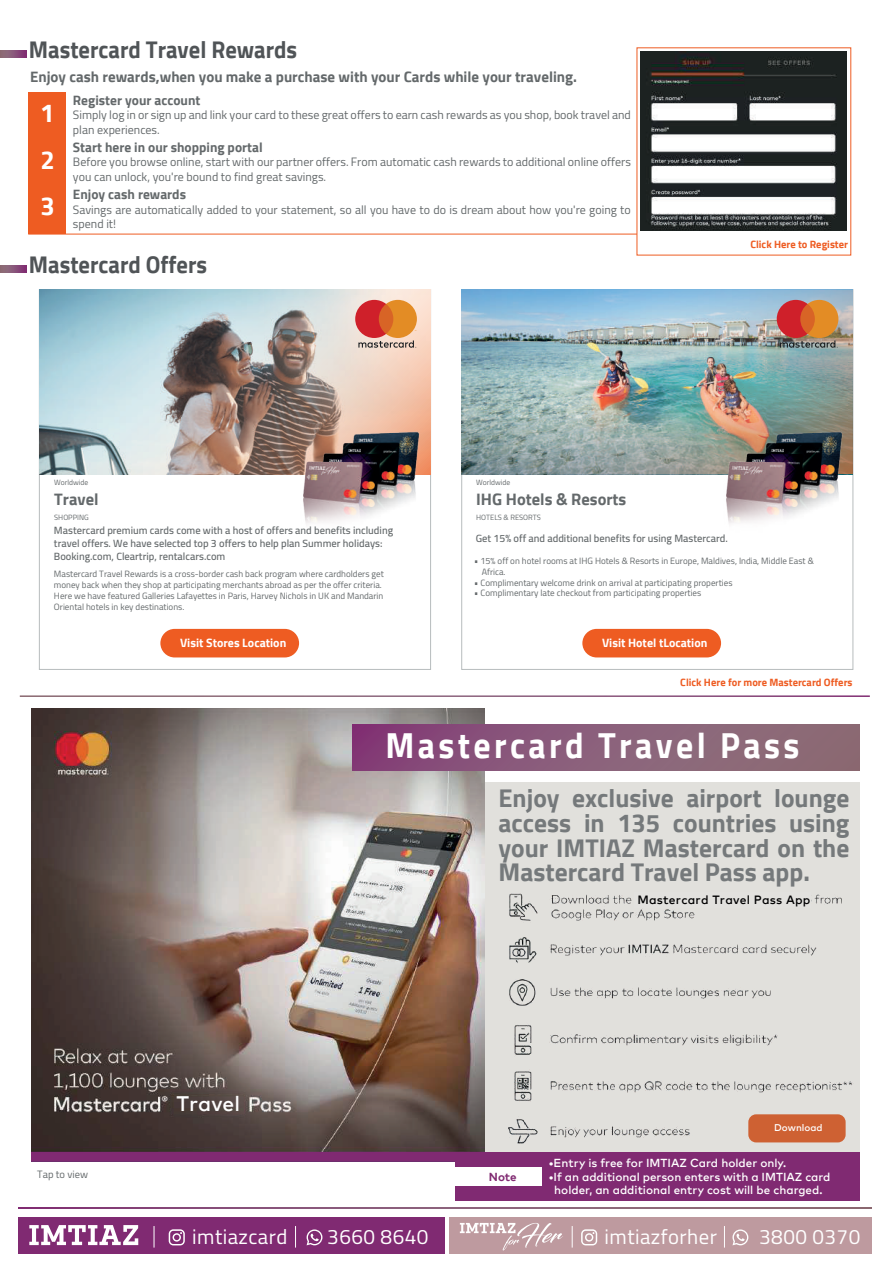
<style>
.page{position:relative;width:893px;height:1263px;background:#fff}
.page>*{position:absolute;margin:0;border:0;box-sizing:border-box;transform-origin:0 0}
.t1{font:700 36px "Cairo";letter-spacing:.1em;color:#fff;scale:.94 1}
.t2{font:700 25.5px/24.6px "Cairo";color:#75797b;text-align:justify}
.t3{font:700 25.5px/46.5px "Cairo";color:#fff;text-align:justify}
.t4{font:700 24px "Cairo";color:#505457;scale:.94 1}
.t5{font:500 21px "Mark Offc For MC";color:#fff}
.t6{font:20.7px "Cairo";letter-spacing:.02em;color:#fff}
.t7{font:700 16.5px "Cairo";color:#64696b}
.t8{font:700 15px "Cairo";color:#64696b}
.t9{font:700 13.5px "Cairo";color:#64696b}
.t10{font:12px/14.4px "Cairo";color:#64696b}
.t11{font:700 12px "Cairo";color:#fff}
.t12{font:500 12px "Mark Offc For MC";letter-spacing:.02em;color:#000001}
.t13{font:500 11.55px/14px "Mark Offc For MC";color:#fff;text-align:center}
.t14{font:700 11.55px "Mark Offc For MC";color:#812b72}
.t15{font:600 10.5px/12.6px "Cairo";color:#64696b}
.t16{font:700 10.5px "Cairo";color:#ee5c22}
.t17{font:10.5px "Cairo";color:#64696b}
.t18{font:500 9.75px "Mark Offc For MC";color:#fff}
.t19{font:9px/10.8px "Cairo";color:#64696b}
.t20{font:7.5px "Cairo";color:#64696b}
</style>
<div class="page">
<div style="left:28px;top:93px;width:37px;height:141px;background:#ee5c22"></div>
<img style="left:39px;top:290px;width:391px;height:184px">
<img style="left:462px;top:290px;width:26px;height:184px">
<img style="left:488px;top:290px;width:365px;height:184px">
<div style="left:18px;top:1217px;width:426px;height:36px;background:#802a72"></div>
<div style="left:449px;top:1217px;width:422px;height:36px;background:#be9a9f"></div>
<svg style="left:460px;top:1223px;width:103px;height:27px"></svg>
<svg style="left:29px;top:1225px;width:109px;height:20px"></svg>
<svg style="left:169px;top:1229px;width:16px;height:16px"></svg>
<svg style="left:295px;top:1226px;width:1px;height:21px"></svg>
<svg style="left:307px;top:1229px;width:15px;height:16px"></svg>
<svg style="left:581px;top:1229px;width:16px;height:16px"></svg>
<svg style="left:724px;top:1226px;width:1px;height:21px"></svg>
<svg style="left:732px;top:1229px;width:16px;height:16px"></svg>
<svg style="left:18px;top:1207px;width:853px;height:2px"></svg>
<svg style="left:572px;top:1226px;width:1px;height:21px"></svg>
<svg style="left:154px;top:1226px;width:1px;height:21px"></svg>
<div style="left:456px;top:782px;width:404px;height:411px;background:#e1e0dc"></div>
<img style="left:31px;top:709px;width:453px;height:443px">
<svg style="left:352px;top:724px;width:508px;height:46px"></svg>
<img style="left:462px;top:878px;width:390px;height:274px">
<div style="left:748px;top:1114px;width:98px;height:28px;background:#ce6133;border-radius:8px"></div>
<div style="left:634px;top:892px;width:177px;height:16px;background:#e2e1de"></div>
<img style="left:117px;top:1039px;width:182px;height:123px">
<div style="left:160px;top:629px;width:139px;height:28px;background:#ee5c22;border-radius:14px"></div>
<div style="left:582px;top:629px;width:139px;height:28px;background:#ee5c22;border-radius:14px"></div>
<svg style="left:355px;top:300px;width:62px;height:48px"></svg>
<svg style="left:777px;top:300px;width:61px;height:48px"></svg>
<svg style="left:0;top:265px;width:27px;height:7px"></svg>
<svg style="left:0;top:50px;width:27px;height:7px"></svg>
<img style="left:641px;top:51px;width:206px;height:179px">
<hr style="left:28px;top:234px;width:609px;height:1px;background:#ee5c22">
<img style="left:300px;top:418px;width:121px;height:106px">
<img style="left:723px;top:418px;width:121px;height:106px">
<div style="left:455px;top:1152px;width:404px;height:49px;background:#802a72"></div>
<div style="left:453px;top:1168px;width:89px;height:18px;background:#fff"></div>
<div style="left:31px;top:1152px;width:453px;height:9px;background:#802a72"></div>
<h3 class="t4" style="left:29px;top:35px;width:287px">Mastercard Travel Rewards</h3>
<h3 class="t9" style="left:73px;top:92px;width:129px">Register your account</h3>
<h3 class="t10" style="left:73px;top:108px;width:559px">Simply log in or sign up and link your card to these great offers to earn cash rewards as you shop, book travel and plan experiences.</h3>
<h3 class="t9" style="left:73px;top:139px;width:191px">Start here in our shopping portal</h3>
<h3 class="t10" style="left:73px;top:155px;width:560px">Before you browse online, start with our partner offers. From automatic cash rewards to additional online offers you can unlock, you're bound to find great savings.</h3>
<h3 class="t9" style="left:73px;top:187px;width:115px">Enjoy cash rewards</h3>
<h3 class="t10" style="left:73px;top:202px;width:559px">Savings are automatically added to your statement, so all you have to do is dream about how you're going to spend it!</h3>
<h3 class="t8" style="left:30px;top:68px;width:548px">Enjoy cash rewards,when you make a purchase with your Cards while your traveling.</h3>
<h2 class="t3" style="left:40px;top:89px;width:16px">1<br>2<br>3</h2>
<h3 class="t4" style="left:29px;top:250px;width:191px">Mastercard Offers</h3>
<p class="t20" style="left:54px;top:476px;width:36px">Worldwide</p>
<h3 class="t7" style="left:54px;top:489px;width:46px">Travel</h3>
<p class="t20" style="left:54px;top:511px;width:36px">SHOPPING</p>
<p class="t20" style="left:476px;top:476px;width:36px">Worldwide</p>
<h3 class="t7" style="left:476px;top:489px;width:152px">IHG Hotels &amp; Resorts</h3>
<p class="t20" style="left:476px;top:511px;width:66px">HOTELS &amp; RESORTS</p>
<p class="t16" style="left:750px;top:238px;width:99px">Click Here to Register</p>
<p class="t15" style="left:54px;top:524px;width:341px">Mastercard premium cards come with a host of offers and benefits including travel offers. We have selected top 3 offers to help plan Summer holidays:<br>Booking.com, Cleartrip, rentalcars.com</p>
<p class="t19" style="left:54px;top:568px;width:331px">Mastercard Travel Rewards is a cross-border cash back program where cardholders get money back when they shop at participating merchants abroad as per the offer criteria.<br>Here we have featured Galleries Lafayettes in Paris, Harvey Nichols in UK and Mandarin Oriental hotels in key destinations.</p>
<h3 class="t11" style="left:180px;top:636px;width:108px">Visit Stores Location</h3>
<p class="t15" style="left:476px;top:532px;width:254px">Get 15% off and additional benefits for using Mastercard.</p>
<p class="t19" style="left:482px;top:555px;width:334px;text-indent:-7px">• 15% off on hotel rooms at IHG Hotels &amp; Resorts in Europe, Maldives, India, Middle East &amp;<br>Africa.</p>
<p class="t19" style="left:474px;top:577px;width:260px">• Complimentary welcome drink on arrival at participating properties</p>
<p class="t19" style="left:474px;top:588px;width:229px">• Complimentary late checkout from participating properties</p>
<h3 class="t11" style="left:602px;top:636px;width:107px">Visit Hotel tLocation</h3>
<p class="t16" style="left:680px;top:676px;width:174px">Click Here for more Mastercard Offers</p>
<h1 class="t1" style="left:385px;top:724px;width:442px">Mastercard Travel Pass</h1>
<h2 class="t2" style="left:498px;top:786px;width:352px">Enjoy exclusive airport lounge access in 135 countries using your IMTIAZ Mastercard on the Mastercard Travel Pass app.</h2>
<p class="t17" style="left:37px;top:1165px;width:52px">Tap to view</p>
<h3 class="t5" style="left:176px;top:1088px;width:65px">Travel</h3>
<h3 class="t12" style="left:637px;top:890px;width:175px">Mastercard Travel Pass App</h3>
<p class="t14" style="left:489px;top:1168px;width:29px">Note</p>
<p class="t18" style="left:774px;top:1120px;width:50px">Download</p>
<p class="t13" style="left:549px;top:1154px;width:239px">•Entry is free for IMTIAZ Card holder only.</p>
<p class="t13" style="left:549px;top:1168px;width:283px">•If an additional person enters with a IMTIAZ card holder, an additional entry cost will be charged.</p>
<h3 class="t6" style="left:192px;top:1220px;width:97px">imtiazcard</h3>
<h3 class="t6" style="left:327px;top:1219px;width:103px">3660 8640</h3>
<h3 class="t6" style="left:605px;top:1220px;width:114px">imtiazforher</h3>
<h3 class="t6" style="left:759px;top:1219px;width:103px">3800 0370</h3>
</div>
